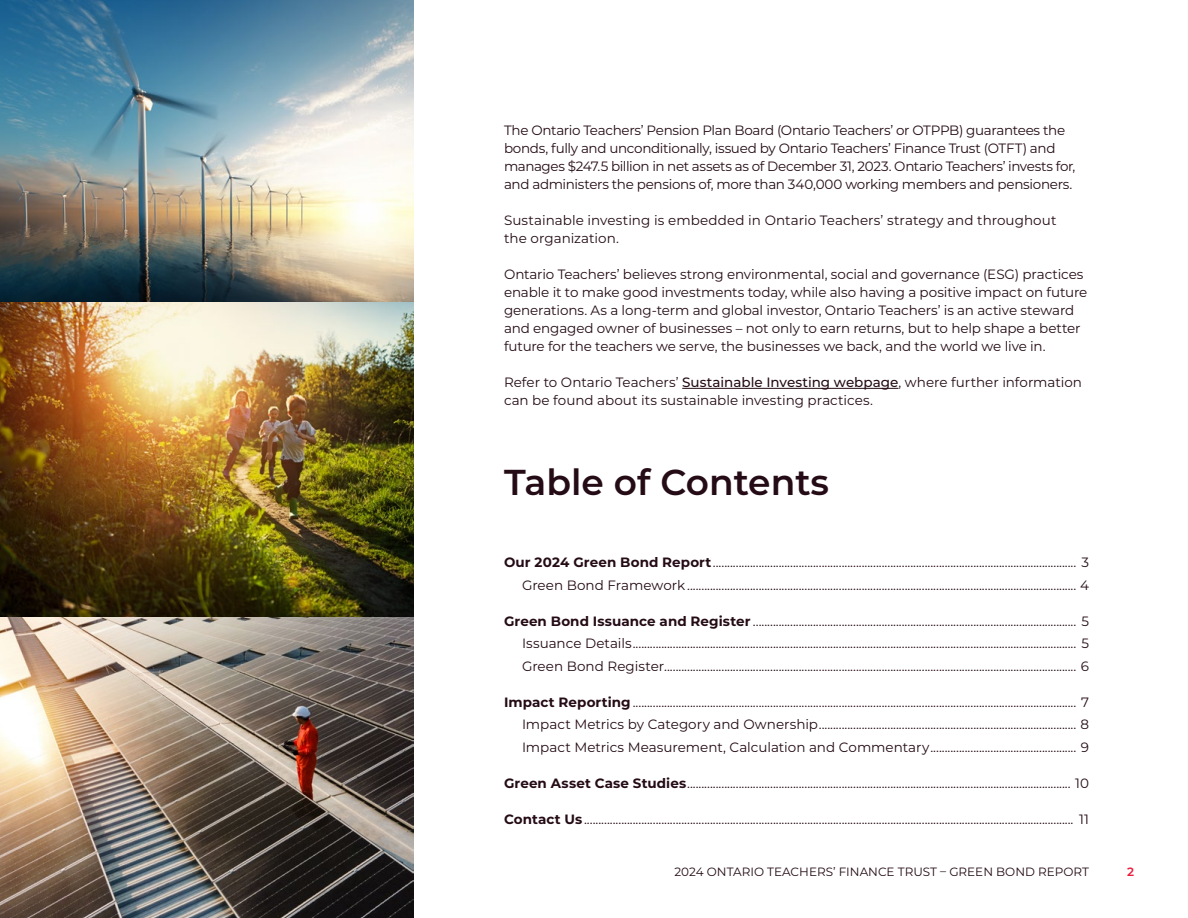
<style>
.page{position:relative;width:1188px;height:918px;background:#fff}
.page>*{position:absolute;margin:0;border:0;box-sizing:border-box;transform-origin:0 0}
.H1_untagged{font:600 36px "Montserrat";color:#240b15}
.Body{font:13.5px/18px "Montserrat";letter-spacing:-.01em;color:#240b15}
.t1{font:12px "Montserrat";color:#240b15}
.t2{font:600 12px "Montserrat";color:#ed1a39}
.s1{font-weight:500}
.s2{font-weight:700}
</style>
<div class="page">
<hr style="left:682px;top:388px;width:217px;height:1px;background:#240b15">
<img style="left:0;top:0;width:414px;height:918px">
<p class="Body" style="left:504px;top:121px;width:573px">The Ontario Teachers’ Pension Plan Board (Ontario Teachers’ or OTPPB) guarantees the bonds, fully and unconditionally, issued by Ontario Teachers’ Finance Trust (OTFT) and manages $247.5 billion in net assets as of December 31, 2023. Ontario Teachers’ invests for, and administers the pensions of, more than 340,000 working members and pensioners.</p>
<p class="Body" style="left:504px;top:211px;width:554px">Sustainable investing is embedded in Ontario Teachers’ strategy and throughout the organization.</p>
<p class="Body" style="left:504px;top:265px;width:585px">Ontario Teachers’ believes strong environmental, social and governance (ESG) practices enable it to make good investments today, while also having a positive impact on future generations. As a long-term and global investor, Ontario Teachers’ is an active steward and engaged owner of businesses – not only to earn returns, but to help shape a better future for the teachers we serve, the businesses we back, and the world we live in.</p>
<p class="Body" style="left:504px;top:373px;width:580px">Refer to Ontario Teachers’ <span class="s1">Sustainable Investing webpage</span>, where further information can be found about its sustainable investing practices.</p>
<p class="H1_untagged" style="left:504px;top:457px;width:327px">Table of Contents</p>
<p class="Body" style="left:504px;top:553px;width:585px"><span class="s2">Our 2024 Green Bond Report</span> ............................................................................................................................... 3</p>
<p class="Body" style="left:522px;top:575px;width:568px">Green Bond Framework........................................................................................................................................ 4</p>
<p class="Body" style="left:504px;top:611px;width:586px"><span class="s2">Green Bond Issuance and Register</span> ................................................................................................................. 5</p>
<p class="Body" style="left:522px;top:634px;width:568px">Issuance Details........................................................................................................................................................... 5</p>
<p class="Body" style="left:522px;top:656px;width:568px">Green Bond Register................................................................................................................................................ 6</p>
<p class="Body" style="left:504px;top:692px;width:586px"><span class="s2">Impact Reporting</span> ........................................................................................................................................................... 7</p>
<p class="Body" style="left:522px;top:715px;width:568px">Impact Metrics by Category and Ownership.......................................................................................... 8</p>
<p class="Body" style="left:522px;top:737px;width:568px">Impact Metrics Measurement, Calculation and Commentary................................................... 9</p>
<p class="Body" style="left:504px;top:773px;width:586px"><span class="s2">Green Asset Case Studies</span>...................................................................................................................................... 10</p>
<p class="Body" style="left:504px;top:809px;width:586px"><span class="s2">Contact Us</span>........................................................................................................................................................................... 11</p>
<p class="t1" style="left:675px;top:863px;width:416px">2024 ONTARIO TEACHERS’ FINANCE TRUST – GREEN BOND REPORT</p>
<p class="t2" style="left:1127px;top:863px;width:8px">2</p>
</div>
